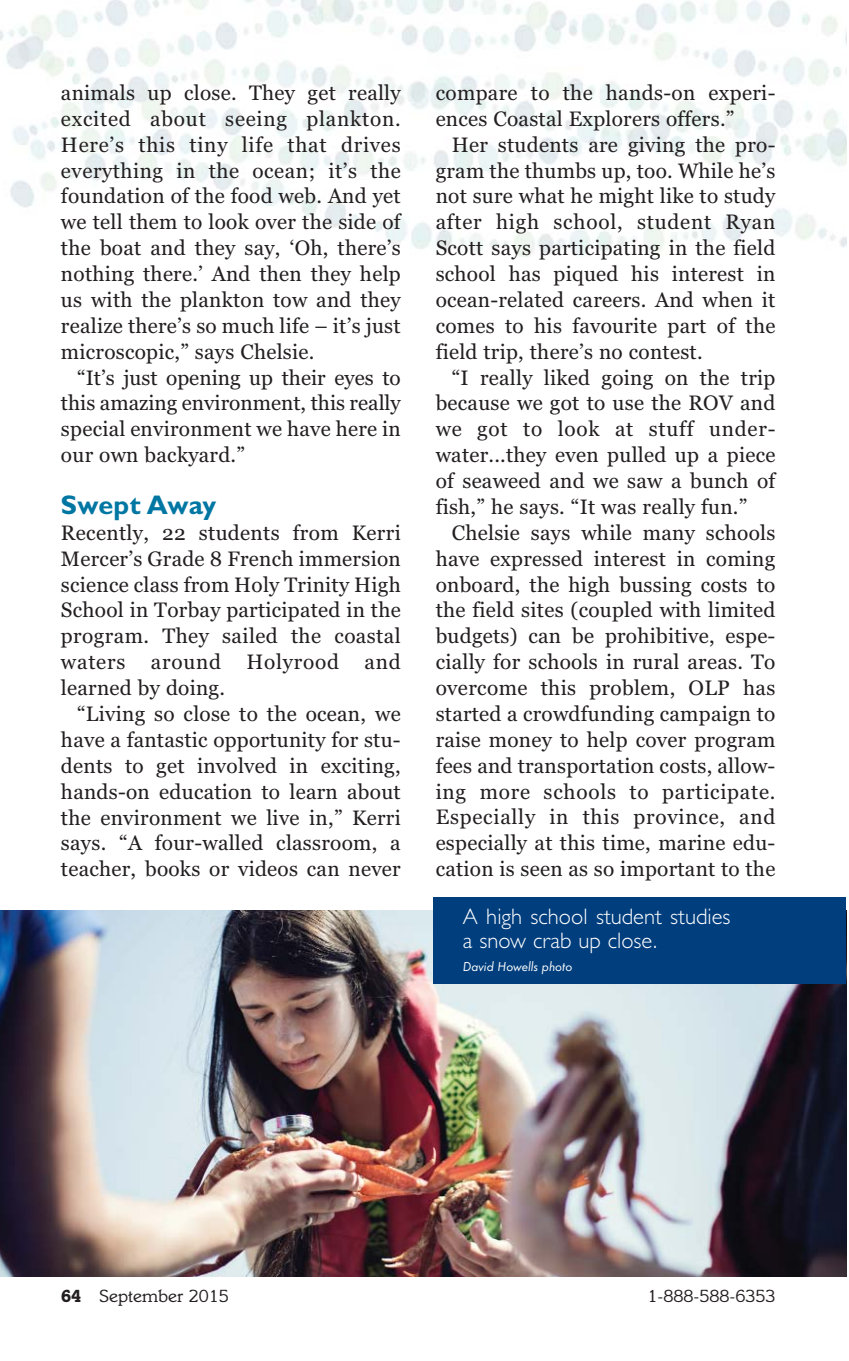
<style>
.page{position:relative;width:849px;height:1361px;background:#fff}
.page>*{position:absolute;margin:0;border:0;box-sizing:border-box;transform-origin:0 0}
.t1{font:700 27px "Gill Sans";letter-spacing:.01em;color:#0076a3}
.t2{font:300 22.5px/23.6px "Gill Sans";color:#fff}
.t3{font:20.7px/25.9px "Georgia";letter-spacing:.01em;color:#231f20;text-align:justify}
.t4{font:18px "Italia";color:#231f20}
.t5{font:italic 13.5px "Futura T";color:#fff}
.s1{font-weight:700}
</style>
<div class="page">
<img style="left:0;top:1px;width:846px;height:256px">
<img style="left:0;top:910px;width:846px;height:367px">
<div style="left:433px;top:897px;width:413px;height:87px;background:#003e7e"></div>
<p class="t3" style="left:61px;top:81px;width:341px">animals up close. They get really excited about seeing plankton.<br>Here’s this tiny life that drives everything in the ocean; it’s the foundation of the food web. And yet we tell them to look over the side of the boat and they say, ‘Oh, there’s nothing there.’ And then they help us with the plankton tow and they realize there’s so much life – it’s just microscopic,” says Chelsie.</p>
<p class="t3" style="left:61px;top:366px;width:341px;text-indent:16px">“It’s just opening up their eyes to this amazing environment, this really special environment we have here in our own backyard.”</p>
<h1 class="t1" style="left:61px;top:496px;width:157px">Swept Away</h1>
<p class="t3" style="left:61px;top:521px;width:341px">Recently, 22 students from Kerri Mercer’s Grade 8 French immersion science class from Holy Trinity High School in Torbay participated in the program. They sailed the coastal waters around Holyrood and learned by doing.</p>
<p class="t3" style="left:61px;top:702px;width:341px;text-indent:16px">“Living so close to the ocean, we have a fantastic opportunity for stu&shy;dents to get involved in exciting, hands-on education to learn about the environment we live in,” Kerri says. “A four-walled classroom, a teacher, books or videos can never</p>
<p class="t3" style="left:436px;top:81px;width:341px">compare to the hands-on experi&shy;ences Coastal Explorers offers.”</p>
<p class="t3" style="left:436px;top:133px;width:341px;text-indent:16px">Her students are giving the pro&shy;gram the thumbs up, too. While he’s not sure what he might like to study after high school, student Ryan Scott says participating in the field school has piqued his interest in ocean-related careers. And when it comes to his favourite part of the field trip, there’s no contest.</p>
<p class="t3" style="left:436px;top:366px;width:341px;text-indent:16px">“I really liked going on the trip because we got to use the ROV and we got to look at stuff under&shy;water...they even pulled up a piece of seaweed and we saw a bunch of fish,” he says. “It was really fun.”</p>
<p class="t3" style="left:436px;top:521px;width:341px;text-indent:16px">Chelsie says while many schools have expressed interest in coming onboard, the high bussing costs to the field sites (coupled with limited budgets) can be prohibitive, espe&shy;cially for schools in rural areas. To overcome this problem, OLP has started a crowdfunding campaign to raise money to help cover program fees and transportation costs, allow&shy;ing more schools to participate.<br>Especially in this province, and especially at this time, marine edu&shy;cation is seen as so important to the</p>
<p class="t2" style="left:463px;top:907px;width:269px">A high school student studies a snow crab up close.</p>
<p class="t5" style="left:463px;top:960px;width:111px">David Howells photo</p>
<p class="t4" style="left:61px;top:1289px;width:169px"><span class="s1">64</span> September 2015</p>
<p class="t4" style="left:647px;top:1289px;width:130px">1-888-588-6353</p>
</div>
